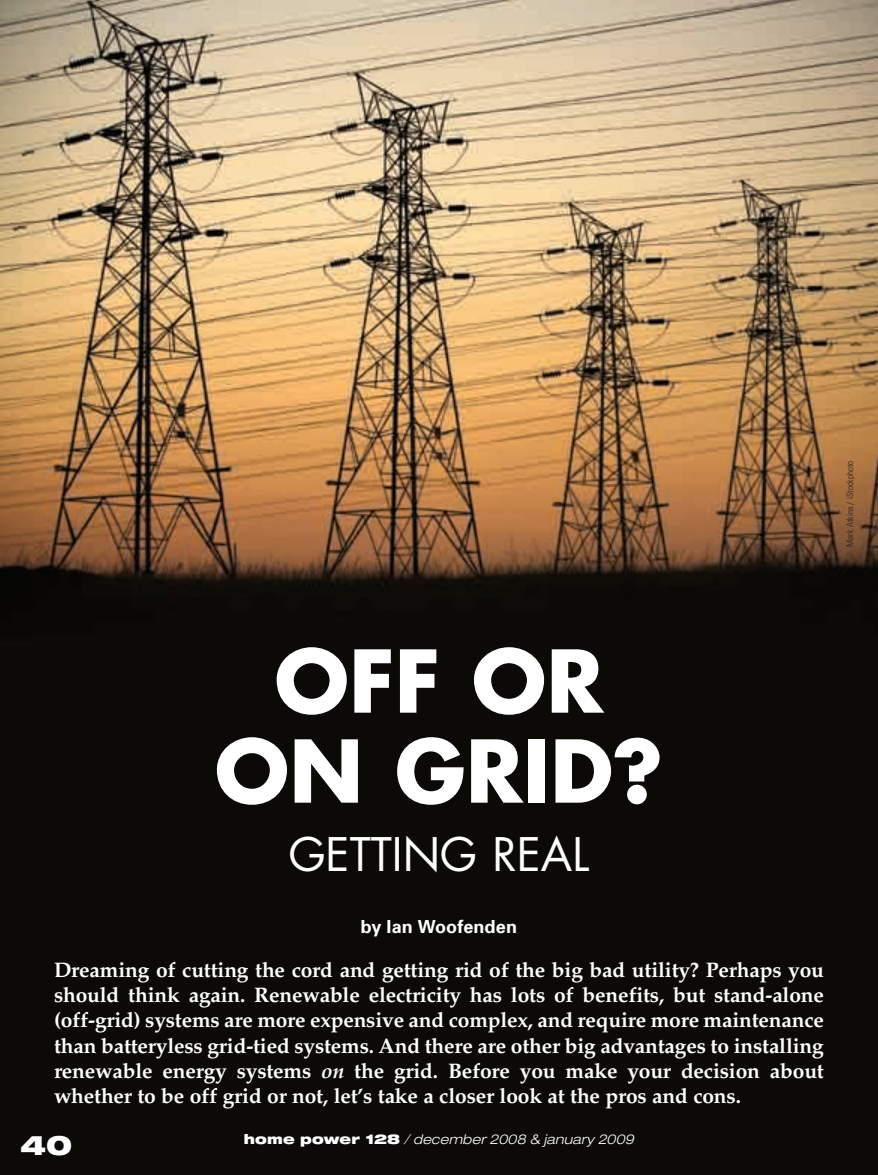
<style>
.page{position:relative;width:878px;height:1175px;background:#fff}
.page>*{position:absolute;margin:0;border:0;box-sizing:border-box;transform-origin:0 0}
.t1{font:700 84px/90px "Futura";color:#fff;text-align:center}
.t2{font:45px "Futura";color:#fff}
.t3{font:900 expanded 27px "Helvetica Neue";color:#fff}
.t4{font:700 21px/25.2px "Palatino";letter-spacing:-.01em;color:#fff;text-align:justify}
.t5{font:700 18px "Univers";letter-spacing:.005em;color:#fff}
.t6{font:italic 300 expanded 13.5px "Helvetica Neue";letter-spacing:.015em;color:#fff}
.t7{font:300 condensed 9px "Univers";color:#231f20}
.s1{font-style:italic}
.s2{font-weight:900;font-style:normal}
</style>
<div class="page">
<img style="left:0;top:0;width:878px;height:1174px">
<p class="t7" style="left:844px;top:546px;width:87px;rotate:-90deg">Mark Atkins / iStockphoto</p>
<h1 class="t1" style="left:215px;top:634px;width:450px">OFF OR<br>ON GRID?</h1>
<h2 class="t2" style="left:289px;top:823px;width:302px">GETTING REAL</h2>
<p class="t5" style="left:361px;top:915px;width:158px">by Ian Woofenden</p>
<p class="t4" style="left:54px;top:957px;width:771px">Dreaming of cutting the cord and getting rid of the big bad utility? Perhaps you should think again. Renewable electricity has lots of benefits, but stand-alone (off-grid) systems are more expensive and complex, and require more maintenance than batteryless grid-tied systems. And there are other big advantages to installing renewable energy systems <span class="s1">on</span> the grid. Before you make your decision about whether to be off grid or not, let’s take a closer look at the pros and cons.</p>
<p class="t3" style="left:20px;top:1128px;width:53px">40</p>
<p class="t6" style="left:244px;top:1131px;width:391px"><span class="s2">home power 128</span> / december 2008 &amp; january 2009</p>
</div>
